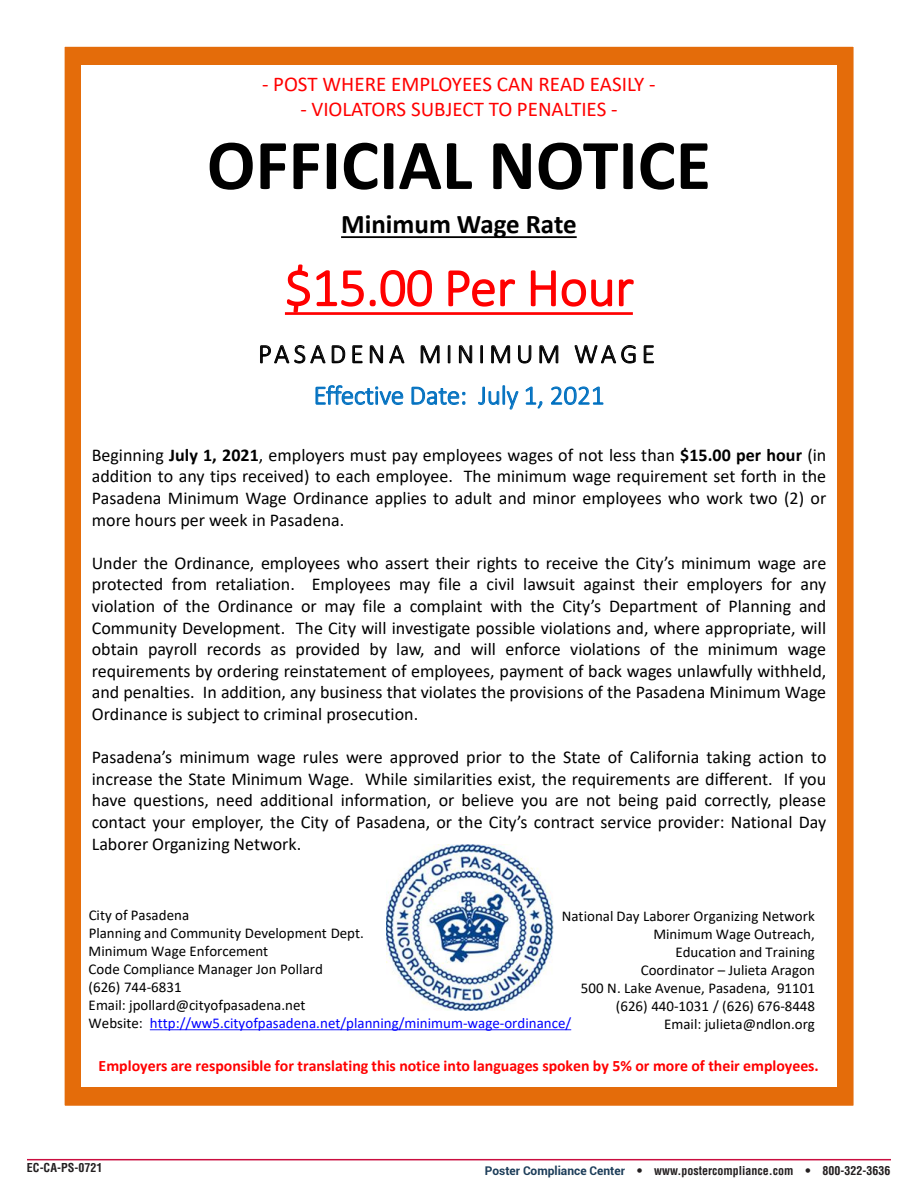
<style>
.page{position:relative;width:918px;height:1188px;background:#fff}
.page>*{position:absolute;margin:0;border:0;box-sizing:border-box;transform-origin:0 0}
.t1{font:700 72px "Calibri";color:#000}
.t2{font:66px "Calibri";color:#000}
.t3{font:300 54px "Calibri";letter-spacing:-.005em;color:#f00}
.t4{font:300 27px/41.4px "Calibri";color:#0070c0;text-align:center}
.t5{font:700 27px "Calibri";color:#000}
.t6{font:21px "Calibri";color:#f00}
.t7{font:18px/21.6px "Calibri";color:#000;text-align:justify}
.t8{font:700 15.9px "Calibri";color:#f00}
.t9{font:15px/18px "Calibri";color:#000;text-align:right}
.t10{font:700 condensed 12px "Helvetica LT Std";color:#231f20}
.s1{color:#000}
.s2{font-weight:700}
.s3{color:#00f}
.s4{font-family:"Roboto";font-stretch:normal;color:#1c3d59}
</style>
<div class="page">
<hr style="left:27px;top:1159px;width:864px;height:1px;background:#cb0e40">
<div style="left:63px;top:45px;width:792px;height:1062px;background:#e46c0a"></div>
<div style="left:81px;top:66px;width:756px;height:1021px;background:#fff"></div>
<svg style="left:341px;top:236px;width:236px;height:2px"></svg>
<svg style="left:285px;top:312px;width:348px;height:3px"></svg>
<img style="left:387px;top:845px;width:167px;height:166px">
<svg style="left:150px;top:1029px;width:421px;height:1px"></svg>
<p class="t6" style="left:262px;top:69px;width:395px">- POST WHERE EMPLOYEES CAN READ EASILY -</p>
<p class="t6" style="left:300px;top:94px;width:318px">- VIOLATORS SUBJECT TO PENALTIES -</p>
<p class="t1" style="left:207px;top:114px;width:506px">OFFICIAL NOTICE</p>
<p class="t5" style="left:341px;top:205px;width:237px">Minimum Wage Rate</p>
<p class="t3" style="left:285px;top:254px;width:350px">$15.00 Per Hour</p>
<p class="t4" style="left:258px;top:333px;width:398px"><span class="s1">PASADENA MINIMUM WAGE<br></span>Effective Date: July 1, 2021</p>
<p class="t7" style="left:92px;top:444px;width:736px">Beginning <span class="s2">July 1, 2021</span>, employers must pay employees wages of not less than <span class="s2">$15.00 per hour</span> (in addition to any tips received) to each employee. The minimum wage requirement set forth in the Pasadena Minimum Wage Ordinance applies to adult and minor employees who work two (2) or more hours per week in Pasadena.</p>
<p class="t7" style="left:92px;top:552px;width:736px">Under the Ordinance, employees who assert their rights to receive the City’s minimum wage are protected from retaliation. Employees may file a civil lawsuit against their employers for any violation of the Ordinance or may file a complaint with the City’s Department of Planning and Community Development. The City will investigate possible violations and, where appropriate, will obtain payroll records as provided by law, and will enforce violations of the minimum wage requirements by ordering reinstatement of employees, payment of back wages unlawfully withheld, and penalties. In addition, any business that violates the provisions of the Pasadena Minimum Wage Ordinance is subject to criminal prosecution.</p>
<p class="t7" style="left:92px;top:746px;width:736px">Pasadena’s minimum wage rules were approved prior to the State of California taking action to increase the State Minimum Wage. While similarities exist, the requirements are different. If you have questions, need additional information, or believe you are not being paid correctly, please contact your employer, the City of Pasadena, or the City’s contract service provider: National Day Laborer Organizing Network.</p>
<p class="t2" style="left:358px;top:440px;width:204px">japollar</p>
<p class="t9" style="left:89px;top:906px;width:484px;text-align:left">City of Pasadena<br>Planning and Community Development Dept.<br>Minimum Wage Enforcement<br>Code Compliance Manager Jon Pollard<br>(626) 744-6831<br>Email: jpollard@cityofpasadena.net<br>Website: <span class="s3">http://ww5.cityofpasadena.net/planning/minimum-wage-ordinance/</span></p>
<p class="t9" style="left:562px;top:907px;width:255px">National Day Laborer Organizing Network<br>Minimum Wage Outreach,<br>Education and Training<br>Coordinator – Julieta Aragon<br>500 N. Lake Avenue, Pasadena, 91101 (626) 440-1031 / (626) 676-8448<br>Email: julieta@ndlon.org</p>
<p class="t8" style="left:99px;top:1054px;width:722px">Employers are responsible for translating this notice into languages spoken by 5% or more of their employees.</p>
<p class="t10" style="left:27px;top:1160px;width:77px">EC-CA-PS-0721</p>
<p class="t10" style="left:485px;top:1163px;width:407px"><span class="s4">Poster Compliance Center</span> • www.postercompliance.com • 800-322-3636</p>
</div>
